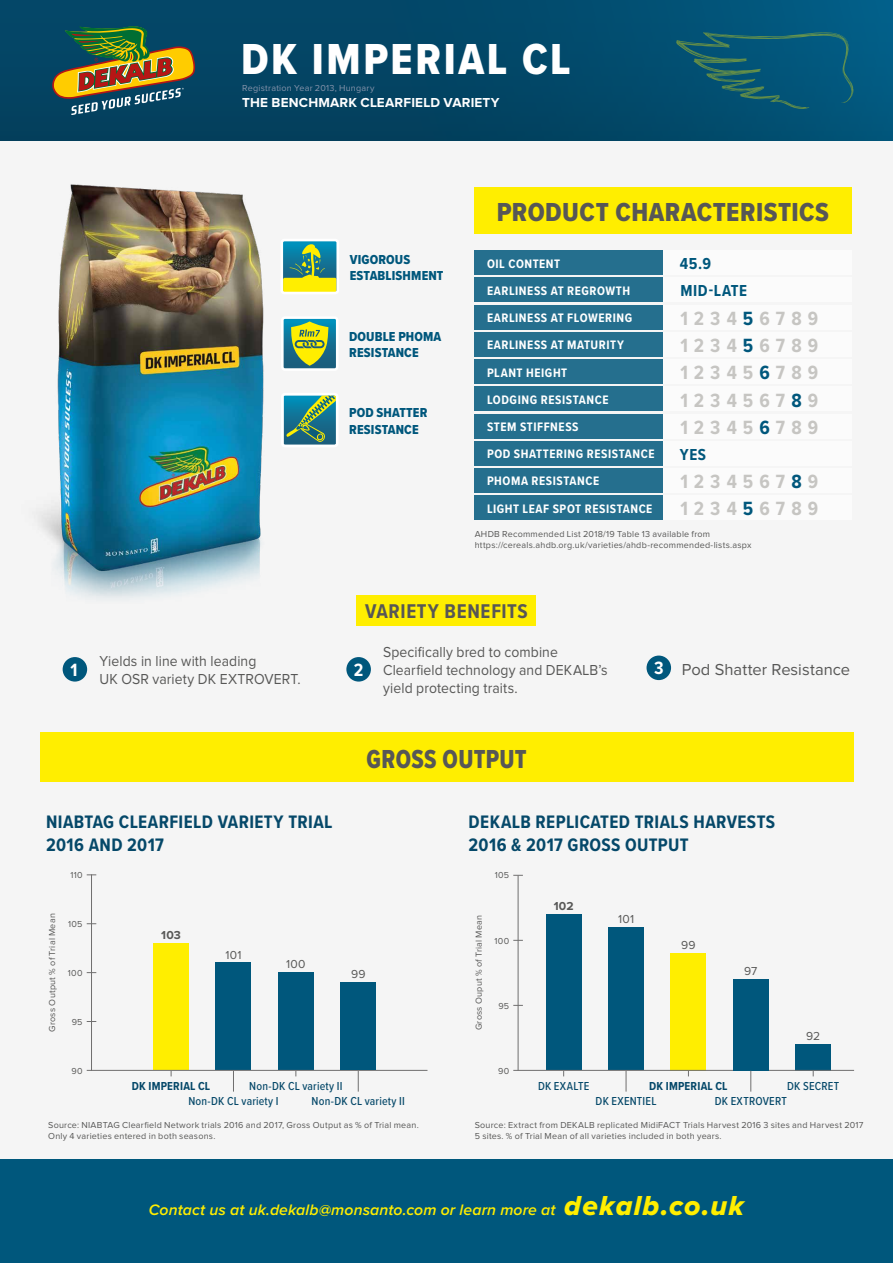
<style>
.page{position:relative;width:893px;height:1263px;background:#f5f5f5}
.page>*{position:absolute;margin:0;border:0;box-sizing:border-box;transform-origin:0 0}
.t1{font:45px "Proxima Nova Cond Extrabld";letter-spacing:.055em;color:#fff}
.t2{font:27px "Proxima Nova Cond Extrabld";letter-spacing:.015em;color:#575756}
.t3{font:27px "Proxima Nova Cond Extrabld";letter-spacing:.015em;color:#575756;scale:.9 1}
.t4{font:700 20.7px "Proxima Nova Cond";letter-spacing:.035em;color:#575756}
.t5{font:700 19.8px/27.2px "Proxima Nova Cond";letter-spacing:.305em;color:#c6c5c2;text-align:justify}
.t6{font:700 18.75px/22.5px "Proxima Nova Cond";letter-spacing:.02em;color:#054869}
.t7{font:700 18.45px "Proxima Nova Cond";color:#fff}
.t8{font:16.5px "Proxima Nova";color:#575756}
.t9{font:700 16.5px "Proxima Nova Cond";letter-spacing:.035em;color:#00577c}
.t10{font:italic 600 15.75px "Proxima Nova";letter-spacing:.005em;color:#fe0}
.t11{font:15px/18px "Proxima Nova";letter-spacing:.01em;color:#575756;scale:.93 1}
.t12{font:13.5px/16.5px "Proxima Nova Cond Extrabld";letter-spacing:.01em;color:#00577c}
.t13{font:700 13.5px "Proxima Nova";letter-spacing:.015em;color:#fff}
.t14{font:700 12.75px/27.2px "Proxima Nova Cond";letter-spacing:.045em;color:#fff}
.t15{font:500 12px "Proxima Nova Cond";letter-spacing:.015em;color:#054869}
.t16{font:700 12px "Proxima Nova Cond";letter-spacing:.02em;color:#054869}
.t17{font:12px "Proxima Nova";letter-spacing:.02em;color:#575756}
.t18{font:700 12px "Proxima Nova";letter-spacing:.01em;color:#575756}
.t19{font:9px/10.8px "Proxima Nova";letter-spacing:.025em;color:#575756}
.t20{font:9px "Proxima Nova";letter-spacing:.025em;color:#8694ab}
.s1{color:#00577c}
.s2{font-family:"Proxima Nova Cond";font-weight:700;font-size:18.45px;color:#fff}
.s3{font-family:"Proxima Nova Extrabld It";font-weight:400;font-style:normal;font-size:28.5px}
</style>
<div class="page">
<div style="left:40px;top:733px;width:813px;height:49px;background:#fe0"></div>
<img style="left:39px;top:184px;width:225px;height:414px">
<svg style="left:283px;top:318px;width:53px;height:51px"></svg>
<svg style="left:283px;top:395px;width:53px;height:50px"></svg>
<svg style="left:283px;top:241px;width:54px;height:51px"></svg>
<div style="left:474px;top:188px;width:378px;height:46px;background:#fe0"></div>
<div style="left:0;top:1160px;width:893px;height:103px;background:#00577c"></div>
<div style="left:0;top:0;width:893px;height:140px;background:linear-gradient(to right,#043e5b,#015479)"></div>
<svg style="left:676px;top:31px;width:178px;height:79px"></svg>
<div style="left:63px;top:657px;width:24px;height:25px;background:#00577c;border-radius:50%"></div>
<div style="left:346px;top:657px;width:25px;height:25px;background:#00577c;border-radius:50%"></div>
<div style="left:646px;top:655px;width:25px;height:25px;background:#00577c;border-radius:50%"></div>
<div style="left:357px;top:595px;width:179px;height:30px;background:#fe0"></div>
<div style="left:474px;top:359px;width:189px;height:25px;background:#256f8e"></div>
<div style="left:474px;top:332px;width:189px;height:25px;background:#256f8e"></div>
<div style="left:474px;top:441px;width:189px;height:24px;background:#256f8e"></div>
<div style="left:474px;top:387px;width:189px;height:24px;background:#256f8e"></div>
<div style="left:474px;top:468px;width:189px;height:25px;background:#256f8e"></div>
<div style="left:474px;top:250px;width:189px;height:25px;background:#256f8e"></div>
<div style="left:474px;top:278px;width:189px;height:24px;background:#256f8e"></div>
<div style="left:474px;top:305px;width:189px;height:24px;background:#256f8e"></div>
<div style="left:474px;top:495px;width:189px;height:25px;background:#256f8e"></div>
<div style="left:474px;top:414px;width:189px;height:24px;background:#256f8e"></div>
<div style="left:663px;top:278px;width:189px;height:24px;background:#fff"></div>
<div style="left:663px;top:305px;width:189px;height:24px;background:#fff"></div>
<div style="left:663px;top:495px;width:189px;height:25px;background:#fff"></div>
<div style="left:663px;top:332px;width:189px;height:25px;background:#fff"></div>
<div style="left:663px;top:359px;width:189px;height:25px;background:#fff"></div>
<div style="left:663px;top:387px;width:189px;height:24px;background:#fff"></div>
<div style="left:663px;top:414px;width:189px;height:24px;background:#fff"></div>
<div style="left:663px;top:468px;width:189px;height:25px;background:#fff"></div>
<div style="left:663px;top:250px;width:189px;height:25px;background:#fff"></div>
<div style="left:663px;top:441px;width:189px;height:24px;background:#fff"></div>
<svg style="left:52px;top:26px;width:143px;height:89px"></svg>
<div style="left:153px;top:943px;width:36px;height:127px;background:#fe0"></div>
<div style="left:546px;top:914px;width:35px;height:156px;background:#00577c"></div>
<div style="left:216px;top:963px;width:35px;height:107px;background:#00577c"></div>
<div style="left:608px;top:927px;width:36px;height:143px;background:#00577c"></div>
<div style="left:278px;top:972px;width:36px;height:98px;background:#00577c"></div>
<div style="left:671px;top:953px;width:35px;height:117px;background:#fe0"></div>
<div style="left:795px;top:1044px;width:36px;height:26px;background:#00577c"></div>
<hr style="left:91px;top:874px;width:1px;height:197px;background:#706f6f">
<hr style="left:518px;top:875px;width:1px;height:196px;background:#706f6f">
<hr style="left:87px;top:1070px;width:340px;height:1px;background:#706f6f">
<hr style="left:513px;top:1070px;width:341px;height:1px;background:#706f6f">
<div style="left:340px;top:982px;width:36px;height:88px;background:#00577c"></div>
<div style="left:733px;top:979px;width:35px;height:91px;background:#00577c"></div>
<svg style="left:233px;top:1071px;width:1px;height:20px"></svg>
<svg style="left:626px;top:1071px;width:1px;height:20px"></svg>
<svg style="left:358px;top:1071px;width:1px;height:20px"></svg>
<svg style="left:750px;top:1071px;width:1px;height:20px"></svg>
<h1 class="t1" style="left:241px;top:26px;width:331px">DK IMPERIAL CL</h1>
<p class="t20" style="left:242px;top:84px;width:134px">Registration Year 2013, Hungary</p>
<h3 class="t13" style="left:242px;top:97px;width:259px">THE BENCHMARK CLEARFIELD VARIETY</h3>
<h3 class="t12" style="left:350px;top:251px;width:95px">VIGOROUS<br>ESTABLISHMENT</h3>
<h3 class="t12" style="left:349px;top:328px;width:94px">DOUBLE PHOMA<br>RESISTANCE</h3>
<h3 class="t12" style="left:349px;top:404px;width:80px">POD SHATTER<br>RESISTANCE</h3>
<h2 class="t2" style="left:497px;top:192px;width:334px">PRODUCT CHARACTERISTICS</h2>
<h3 class="t14" style="left:487px;top:250px;width:147px">OIL CONTENT<br>EARLINESS AT REGROWTH<br>EARLINESS AT FLOWERING</h3>
<h3 class="t14" style="left:487px;top:331px;width:138px">EARLINESS AT MATURITY</h3>
<h3 class="t14" style="left:487px;top:358px;width:82px">PLANT HEIGHT</h3>
<h3 class="t14" style="left:487px;top:386px;width:123px">LODGING RESISTANCE</h3>
<h3 class="t14" style="left:487px;top:413px;width:93px">STEM STIFFNESS</h3>
<h3 class="t14" style="left:487px;top:440px;width:169px">POD SHATTERING RESISTANCE</h3>
<h3 class="t14" style="left:487px;top:467px;width:114px">PHOMA RESISTANCE</h3>
<h3 class="t14" style="left:487px;top:495px;width:167px">LIGHT LEAF SPOT RESISTANCE</h3>
<h3 class="t9" style="left:680px;top:252px;width:33px">45.9</h3>
<h3 class="t9" style="left:680px;top:279px;width:68px">MID-LATE</h3>
<h3 class="t5" style="left:680px;top:304px;width:139px">1234<span class="s1">5</span>6789</h3>
<h3 class="t5" style="left:680px;top:332px;width:140px">1234<span class="s1">5</span>6789<br>12345<span class="s1">6</span>789<br>1234567<span class="s1">8</span>9<br>12345<span class="s1">6</span>789</h3>
<h3 class="t9" style="left:680px;top:442px;width:28px">YES</h3>
<h3 class="t5" style="left:680px;top:468px;width:140px">1234567<span class="s1">8</span>9</h3>
<h3 class="t5" style="left:680px;top:495px;width:139px">1234<span class="s1">5</span>6789</h3>
<p class="t19" style="left:475px;top:529px;width:278px">AHDB Recommended List 2018/19 Table 13 available from https://cereals.ahdb.org.uk/varieties/ahdb-recommended-lists.aspx</p>
<h3 class="t4" style="left:365px;top:596px;width:164px">VARIETY BENEFITS</h3>
<h3 class="t7" style="left:71px;top:656px;width:9px">1</h3>
<h3 class="t11" style="left:99px;top:652px;width:218px">Yields in line with leading<br>UK OSR variety DK EXTROVERT.</h3>
<h3 class="t11" style="left:383px;top:643px;width:243px">Specifically bred to combine<br>Clearfield technology and DEKALB’s yield protecting traits.</h3>
<h3 class="t7" style="left:354px;top:656px;width:11px">2</h3>
<h3 class="t8" style="left:654px;top:662px;width:197px"><span class="s2">3</span> Pod Shatter Resistance</h3>
<h2 class="t3" style="left:366px;top:739px;width:179px">GROSS OUTPUT</h2>
<h3 class="t6" style="left:46px;top:810px;width:288px">NIABTAG CLEARFIELD VARIETY TRIAL<br>2016 AND 2017</h3>
<h3 class="t6" style="left:469px;top:810px;width:308px">DEKALB REPLICATED TRIALS HARVESTS<br>2016 &amp; 2017 GROSS OUTPUT</h3>
<p class="t19" style="left:70px;top:870px;width:14px">110</p>
<p class="t19" style="left:495px;top:870px;width:16px">105</p>
<h3 class="t18" style="left:554px;top:901px;width:21px">102</h3>
<p class="t19" style="left:47px;top:1032px;width:120px;rotate:-90deg">Gross Output % of Trial Mean</p>
<p class="t19" style="left:474px;top:1030px;width:117px;rotate:-90deg">Gross Ouput % of Trial Mean</p>
<h3 class="t17" style="left:618px;top:913px;width:18px">101</h3>
<p class="t19" style="left:68px;top:919px;width:16px">105</p>
<h3 class="t18" style="left:161px;top:929px;width:21px">103</h3>
<p class="t19" style="left:495px;top:935px;width:16px">100</p>
<h3 class="t17" style="left:681px;top:939px;width:16px">99</h3>
<h3 class="t17" style="left:225px;top:949px;width:18px">101</h3>
<h3 class="t17" style="left:286px;top:959px;width:21px">100</h3>
<h3 class="t17" style="left:351px;top:969px;width:16px">99</h3>
<h3 class="t17" style="left:744px;top:965px;width:15px">97</h3>
<p class="t19" style="left:68px;top:968px;width:16px">100</p>
<p class="t19" style="left:498px;top:1001px;width:12px">95</p>
<p class="t19" style="left:72px;top:1017px;width:12px">95</p>
<p class="t19" style="left:71px;top:1066px;width:13px">90</p>
<p class="t19" style="left:498px;top:1066px;width:13px">90</p>
<h3 class="t17" style="left:806px;top:1030px;width:16px">92</h3>
<h3 class="t16" style="left:132px;top:1077px;width:80px">DK IMPERIAL CL</h3>
<h3 class="t15" style="left:249px;top:1077px;width:95px">Non-DK CL variety II</h3>
<h3 class="t15" style="left:538px;top:1077px;width:53px">DK EXALTE</h3>
<h3 class="t16" style="left:649px;top:1077px;width:80px">DK IMPERIAL CL</h3>
<h3 class="t15" style="left:188px;top:1092px;width:92px">Non-DK CL variety I</h3>
<h3 class="t15" style="left:312px;top:1092px;width:95px">Non-DK CL variety II</h3>
<h3 class="t15" style="left:596px;top:1092px;width:62px">DK EXENTIEL</h3>
<h3 class="t15" style="left:715px;top:1092px;width:74px">DK EXTROVERT</h3>
<h3 class="t15" style="left:787px;top:1077px;width:54px">DK SECRET</h3>
<p class="t19" style="left:48px;top:1120px;width:372px">Source: NIABTAG Clearfield Network trials 2016 and 2017, Gross Output as % of Trial mean.<br>Only 4 varieties entered in both seasons.</p>
<p class="t19" style="left:475px;top:1120px;width:390px">Source: Extract from DEKALB replicated MidiFACT Trials Harvest 2016 3 sites and Harvest 2017<br>5 sites. % of Trial Mean of all varieties included in both years.</p>
<h3 class="t10" style="left:149px;top:1198px;width:597px">Contact us at uk.dekalb@monsanto.com or learn more at <span class="s3">dekalb.co.uk</span></h3>
</div>
